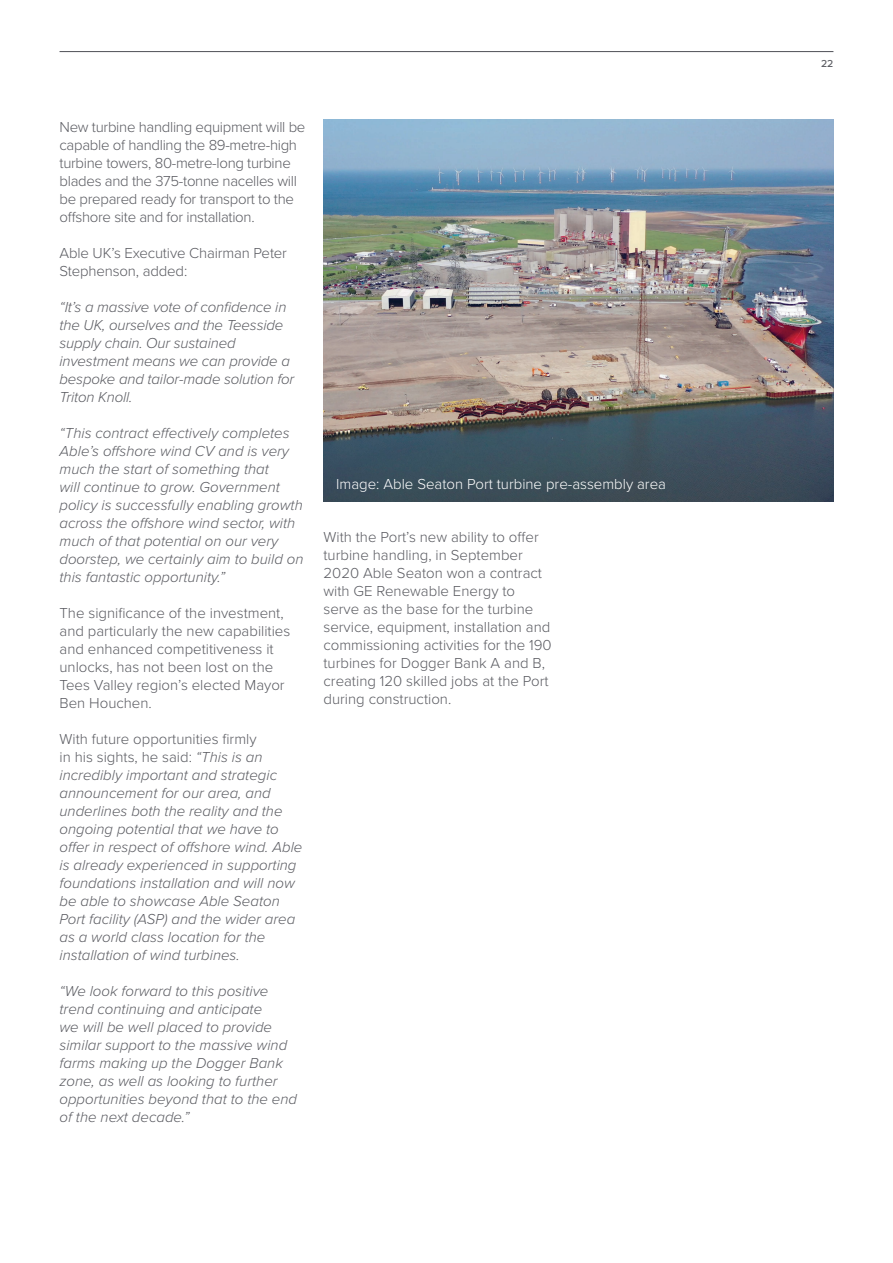
<style>
.page{position:relative;width:893px;height:1263px;background:#fff}
.page>*{position:absolute;margin:0;border:0;box-sizing:border-box;transform-origin:0 0}
.t1{font:italic 300 15px/18px "Proxima Nova";color:#5a5b61}
.t2{font:300 15px/18px "Proxima Nova";color:#5a5b61}
.t3{font:300 15px/18px "Proxima Nova";letter-spacing:-.02em;color:#5a5b61}
.t4{font:300 15px "Proxima Nova";color:#fff}
.t5{font:500 10.5px "Proxima Nova";color:#5a5b61}
.s1{font-style:normal}
</style>
<div class="page">
<hr style="left:60px;top:51px;width:773px;height:1px;background:#5a5b61">
<img style="left:323px;top:120px;width:510px;height:382px">
<p class="t3" style="left:60px;top:117px;width:247px">New turbine handling equipment will be capable of handling the 89-metre-high turbine towers, 80-metre-long turbine blades and the 375-tonne nacelles will be prepared ready for transport to the offshore site and for installation.</p>
<p class="t2" style="left:60px;top:243px;width:229px">Able UK’s Executive Chairman Peter<br>Stephenson, added:</p>
<p class="t1" style="left:60px;top:297px;width:236px">“It’s a massive vote of confidence in the UK, ourselves and the Teesside supply chain. Our sustained investment means we can provide a bespoke and tailor-made solution for<br>Triton Knoll.</p>
<p class="t1" style="left:60px;top:423px;width:245px">“This contract effectively completes Able’s offshore wind CV and is very much the start of something that<br>will continue to grow. Government policy is successfully enabling growth across the offshore wind sector, with much of that potential on our very doorstep, we certainly aim to build on this fantastic opportunity.”</p>
<p class="t2" style="left:60px;top:603px;width:232px">The significance of the investment, and particularly the new capabilities and enhanced competitiveness it unlocks, has not been lost on the<br>Tees Valley region’s elected Mayor<br>Ben Houchen.</p>
<p class="t1" style="left:60px;top:729px;width:244px"><span class="s1">With future opportunities firmly<br>in his sights, he said:</span> “This is an incredibly important and strategic announcement for our area, and underlines both the reality and the ongoing potential that we have to offer in respect of offshore wind. Able is already experienced in supporting foundations installation and will now be able to showcase Able Seaton Port facility (ASP) and the wider area as a world class location for the installation of wind turbines.</p>
<p class="t1" style="left:60px;top:981px;width:239px">“We look forward to this positive trend continuing and anticipate<br>we will be well placed to provide similar support to the massive wind farms making up the Dogger Bank zone, as well as looking to further opportunities beyond that to the end of the next decade.”</p>
<p class="t4" style="left:336px;top:473px;width:331px">Image: Able Seaton Port turbine pre-assembly area</p>
<p class="t2" style="left:323px;top:527px;width:230px">With the Port’s new ability to offer turbine handling, in September<br>2020 Able Seaton won a contract with GE Renewable Energy to serve as the base for the turbine service, equipment, installation and commissioning activities for the 190 turbines for Dogger Bank A and B, creating 120 skilled jobs at the Port during construction.</p>
<p class="t5" style="left:821px;top:56px;width:14px">22</p>
</div>
